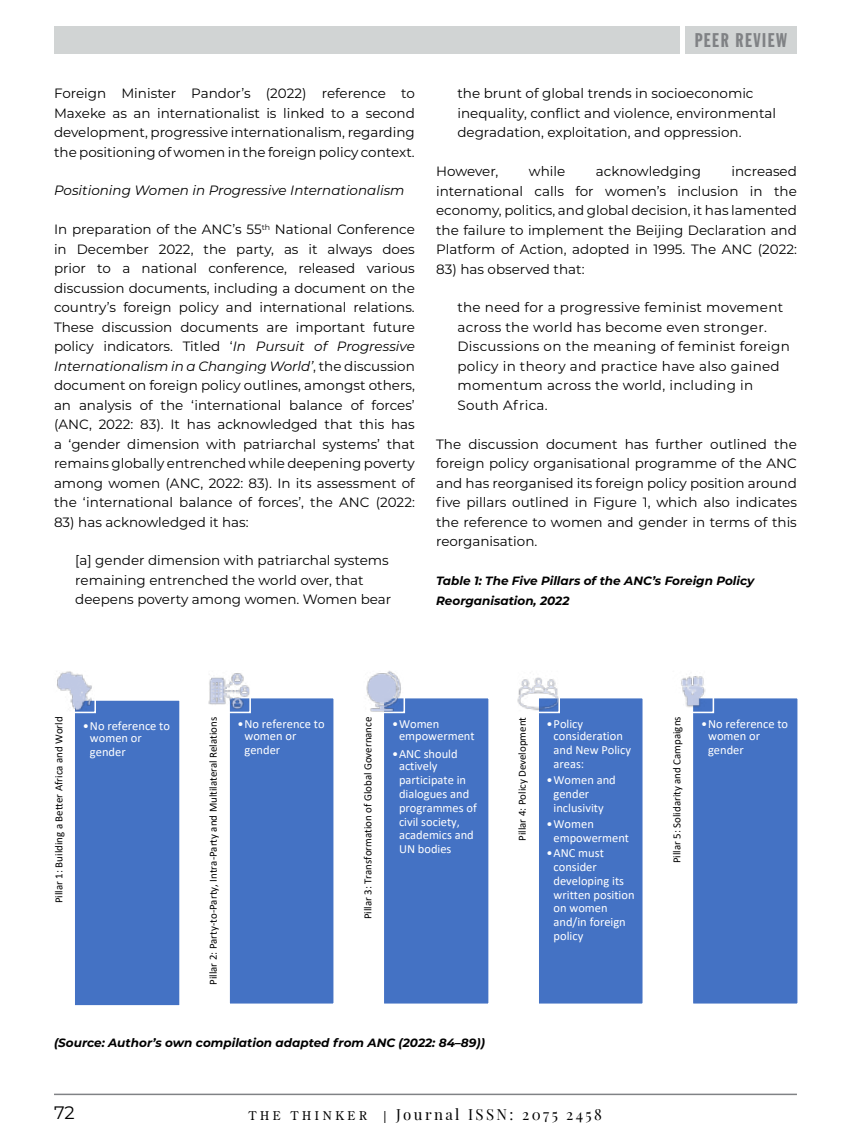
<style>
.page{position:relative;width:851px;height:1148px;background:#fff}
.page>*{position:absolute;margin:0;border:0;box-sizing:border-box;transform-origin:0 0}
.t1{font:19.5px "Franklin Gothic Std Extra Cond";letter-spacing:.08em;color:#808285}
.t2{font:18px "Montserrat";color:#000}
.t3{font:15px "Playfair Display";letter-spacing:.16em;color:#000}
.t4{font:13.5px/19.5px "Montserrat";color:#000;text-align:justify}
.t5{font:13.5px/19.5px "Montserrat";letter-spacing:.02em;color:#000}
.t6{font:italic 13.5px "Montserrat";color:#000}
.t7{font:12.45px/14px "Calibri";color:#fff}
.t8{font:italic 700 12px/19.5px "Montserrat";color:#000}
.t9{font:12px "Century Old Style Std";letter-spacing:.3em;color:#000}
.t10{font:10.95px "Calibri";color:#000}
.s1{font-style:italic}
.s2{font-family:"Century Old Style Std";font-size:12px}
</style>
<div class="page">
<hr style="left:54px;top:1093px;width:742px;height:2px;background:#808285">
<div style="left:685px;top:26px;width:111px;height:28px;background:#d1d4d4"></div>
<div style="left:54px;top:26px;width:625px;height:28px;background:#d1d4d4"></div>
<div style="left:74px;top:700px;width:106px;height:305px;background:#4472c4"></div>
<div style="left:73px;top:699px;width:108px;height:307px;border:2px solid #fff"></div>
<img style="left:57px;top:672px;width:36px;height:38px">
<div style="left:52px;top:669px;width:44px;height:44px;border:2px solid #fff"></div>
<div style="left:229px;top:697px;width:105px;height:307px;background:#4472c4"></div>
<div style="left:228px;top:697px;width:107px;height:308px;border:2px solid #fff"></div>
<img style="left:209px;top:673px;width:39px;height:37px">
<div style="left:206px;top:669px;width:45px;height:44px;border:2px solid #fff"></div>
<div style="left:383px;top:697px;width:106px;height:307px;background:#4472c4"></div>
<div style="left:382px;top:697px;width:108px;height:308px;border:2px solid #fff"></div>
<img style="left:366px;top:672px;width:36px;height:38px">
<div style="left:361px;top:669px;width:44px;height:44px;border:2px solid #fff"></div>
<div style="left:538px;top:697px;width:105px;height:307px;background:#4472c4"></div>
<div style="left:537px;top:697px;width:107px;height:308px;border:2px solid #fff"></div>
<img style="left:518px;top:677px;width:39px;height:33px">
<div style="left:515px;top:669px;width:45px;height:44px;border:2px solid #fff"></div>
<div style="left:692px;top:697px;width:106px;height:307px;background:#4472c4"></div>
<div style="left:691px;top:697px;width:108px;height:308px;border:2px solid #fff"></div>
<img style="left:681px;top:676px;width:30px;height:34px">
<div style="left:670px;top:669px;width:44px;height:44px;border:2px solid #fff"></div>
<p class="t4" style="left:54px;top:83px;width:362px">Foreign Minister Pandor’s (2022) reference to Maxeke as an internationalist is linked to a second development, progressive internationalism, regarding the positioning of women in the foreign policy context.</p>
<p class="t6" style="left:54px;top:181px;width:352px">Positioning Women in Progressive Internationalism</p>
<p class="t4" style="left:54px;top:219px;width:362px">In preparation of the ANC’s 55<sup>th</sup> National Conference in December 2022, the party, as it always does prior to a national conference, released various discussion documents, including a document on the country’s foreign policy and international relations.<br>These discussion documents are important future policy indicators. Titled ‘<span class="s1">In Pursuit of Progressive Internationalism in a Changing World’</span>, the discussion document on foreign policy outlines, amongst others, an analysis of the ‘international balance of forces’ (ANC, 2022: 83). It has acknowledged that this has a ‘gender dimension with patriarchal systems’ that remains globally entrenched while deepening poverty among women (ANC, 2022: 83). In its assessment of the ‘international balance of forces’, the ANC (2022:</p>
<p class="t4" style="left:54px;top:511px;width:196px">83) has acknowledged it has:</p>
<p class="t4" style="left:75px;top:550px;width:317px;text-align:left">[a] gender dimension with patriarchal systems remaining entrenched the world over, that deepens poverty among women. Women bear</p>
<h1 class="t1" style="left:694px;top:30px;width:94px">PEER REVIEW</h1>
<p class="t4" style="left:457px;top:83px;width:320px;text-align:left">the brunt of global trends in socioeconomic inequality, conflict and violence, environmental degradation, exploitation, and oppression.</p>
<p class="t4" style="left:436px;top:161px;width:64px">However,</p>
<p class="t4" style="left:529px;top:161px;width:38px">while</p>
<p class="t4" style="left:596px;top:161px;width:107px">acknowledging</p>
<p class="t4" style="left:436px;top:161px;width:362px;text-indent:295px">increased international calls for women’s inclusion in the economy, politics, and global decision, it has lamented the failure to implement the Beijing Declaration and Platform of Action, adopted in 1995. The ANC (2022:</p>
<p class="t4" style="left:436px;top:259px;width:150px">83) has observed that:</p>
<p class="t5" style="left:457px;top:297px;width:334px">the need for a progressive feminist movement across the world has become even stronger.<br>Discussions on the meaning of feminist foreign policy in theory and practice have also gained momentum across the world, including in South Africa.</p>
<p class="t4" style="left:436px;top:434px;width:362px">The discussion document has further outlined the foreign policy organisational programme of the ANC and has reorganised its foreign policy position around five pillars outlined in Figure 1, which also indicates the reference to women and gender in terms of this reorganisation.</p>
<p class="t8" style="left:436px;top:570px;width:319px">Table 1: The Five Pillars of the ANC’s Foreign Policy<br>Reorganisation, 2022</p>
<p class="t10" style="left:51px;top:903px;width:188px;rotate:-90deg">Pillar 1: Building a Better Africa and World</p>
<p class="t7" style="left:90px;top:719px;width:82px;line-height:12.5px;text-indent:-7px">•No reference to women or</p>
<p class="t7" style="left:90px;top:744px;width:37px">gender</p>
<p class="t10" style="left:206px;top:984px;width:269px;rotate:-90deg">Pillar 2: Party-to-Party, Intra-Party and Multilateral Relations</p>
<p class="t7" style="left:244px;top:717px;width:82px;line-height:12.5px;text-indent:-7px">•No reference to women or</p>
<p class="t7" style="left:244px;top:743px;width:37px">gender</p>
<p class="t10" style="left:360px;top:919px;width:204px;rotate:-90deg">Pillar 3: Transformation of Global Governance</p>
<p class="t7" style="left:399px;top:717px;width:77px;line-height:12.5px;text-indent:-7px">•Women empowerment</p>
<p class="t7" style="left:399px;top:747px;width:60px;line-height:12.5px;text-indent:-7px">•ANC should actively</p>
<p class="t7" style="left:399px;top:772px;width:79px">participate in dialogues and programmes of civil society,</p>
<p class="t7" style="left:399px;top:827px;width:76px">academics and<br>UN bodies</p>
<p class="t8" style="left:54px;top:1032px;width:432px">(Source: Author’s own compilation adapted from ANC (2022: 84–89))</p>
<p class="t10" style="left:514px;top:841px;width:125px;rotate:-90deg">Pillar 4: Policy Development</p>
<p class="t7" style="left:553px;top:717px;width:71px;line-height:12.5px;text-indent:-7px">•Policy consideration</p>
<p class="t7" style="left:553px;top:743px;width:79px">and New Policy areas:</p>
<p class="t7" style="left:553px;top:772px;width:64px;text-indent:-7px">•Women and gender inclusivity</p>
<p class="t7" style="left:553px;top:816px;width:77px;text-indent:-7px">•Women empowerment</p>
<p class="t7" style="left:553px;top:845px;width:82px;text-indent:-7px">•ANC must consider developing its written position</p>
<p class="t7" style="left:553px;top:900px;width:74px">on women and/in foreign policy</p>
<h2 class="t2" style="left:54px;top:1100px;width:22px">72</h2>
<p class="t9" style="left:249px;top:1108px;width:119px">THE THINKER</p>
<p class="t3" style="left:383px;top:1103px;width:220px"><span class="s2">|</span> Journal ISSN: 2075 2458</p>
<p class="t10" style="left:669px;top:863px;width:148px;rotate:-90deg">Pillar 5: Solidarity and Campaigns</p>
<p class="t7" style="left:708px;top:717px;width:82px;line-height:12.5px;text-indent:-7px">•No reference to women or</p>
<p class="t7" style="left:708px;top:743px;width:37px">gender</p>
</div>
